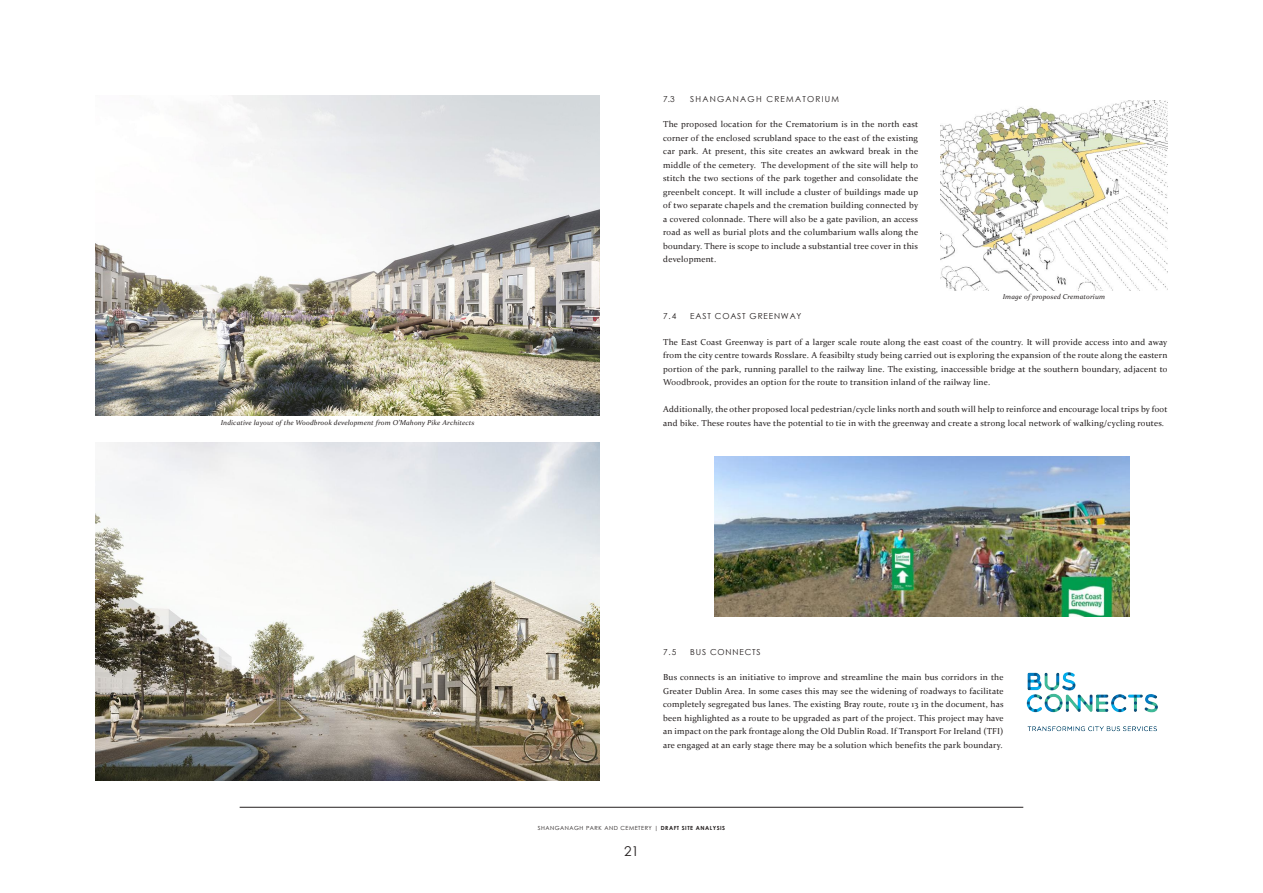
<style>
.page{position:relative;width:1263px;height:893px;background:#fff}
.page>*{position:absolute;margin:0;border:0;box-sizing:border-box;transform-origin:0 0}
.t1{font:13.5px "Century Gothic";color:#241f1f}
.t2{font:8.62px/13.5px "Constantia";letter-spacing:.025em;color:#241f1f;text-align:justify}
.t3{font:8.25px "Century Gothic";letter-spacing:.1em;color:#241f1f}
.t4{font:8.25px "Century Gothic";letter-spacing:.15em;color:#241f1f}
.t5{font:italic 7.12px "Constantia";letter-spacing:.02em;color:#241f1f}
.t6{font:5.62px "Century Gothic";letter-spacing:.09em;color:#241f1f}
.s1{font-weight:700}
</style>
<div class="page">
<hr style="left:240px;top:807px;width:783px;height:1px;background:#241f1f">
<img style="left:715px;top:456px;width:415px;height:160px">
<img style="left:1026px;top:672px;width:132px;height:60px">
<img style="left:941px;top:100px;width:226px;height:190px">
<img style="left:96px;top:96px;width:504px;height:319px">
<img style="left:96px;top:442px;width:504px;height:338px">
<p class="t5" style="left:221px;top:418px;width:255px">Indicative layout of the Woodbrook development from O’Mahony Pike Architects</p>
<p class="t3" style="left:663px;top:93px;width:13px">7.3</p>
<p class="t4" style="left:690px;top:93px;width:150px">SHANGANAGH CREMATORIUM</p>
<p class="t2" style="left:663px;top:117px;width:256px">The proposed location for the Crematorium is in the north east corner of the enclosed scrubland space to the east of the existing car park. At present, this site creates an awkward break in the middle of the cemetery. The development of the site will help to stitch the two sections of the park together and consolidate the greenbelt concept. It will include a cluster of buildings made up of two separate chapels and the cremation building connected by a covered colonnade. There will also be a gate pavilion, an access road as well as burial plots and the columbarium walls along the boundary. There is scope to include a substantial tree cover in this development.</p>
<p class="t5" style="left:1003px;top:292px;width:104px">Image of proposed Crematorium</p>
<p class="t3" style="left:663px;top:311px;width:15px">7.4</p>
<p class="t3" style="left:690px;top:311px;width:113px">EAST COAST GREENWAY</p>
<p class="t2" style="left:663px;top:335px;width:506px">The East Coast Greenway is part of a larger scale route along the east coast of the country. It will provide access into and away from the city centre towards Rosslare. A feasibilty study being carried out is exploring the expansion of the route along the eastern portion of the park, running parallel to the railway line. The existing, inaccessible bridge at the southern boundary, adjacent to Woodbrook, provides an option for the route to transition inland of the railway line.</p>
<p class="t2" style="left:663px;top:402px;width:506px">Additionally, the other proposed local pedestrian/cycle links north and south will help to reinforce and encourage local trips by foot and bike. These routes have the potential to tie in with the greenway and create a strong local network of walking/cycling routes.</p>
<p class="t3" style="left:663px;top:646px;width:15px">7.5</p>
<p class="t3" style="left:690px;top:646px;width:72px">BUS CONNECTS</p>
<p class="t2" style="left:663px;top:670px;width:342px">Bus connects is an initiative to improve and streamline the main bus corridors in the Greater Dublin Area. In some cases this may see the widening of roadways to facilitate completely segregated bus lanes. The existing Bray route, route 13 in the document, has been highlighted as a route to be upgraded as part of the project. This project may have an impact on the park frontage along the Old Dublin Road. If Transport For Ireland (TFI) are engaged at an early stage there may be a solution which benefits the park boundary.</p>
<p class="t6" style="left:538px;top:824px;width:189px">SHANGANAGH PARK AND CEMETERY | <span class="s1">DRAFT SITE ANALYSIS</span></p>
<h1 class="t1" style="left:624px;top:842px;width:16px">21</h1>
</div>
